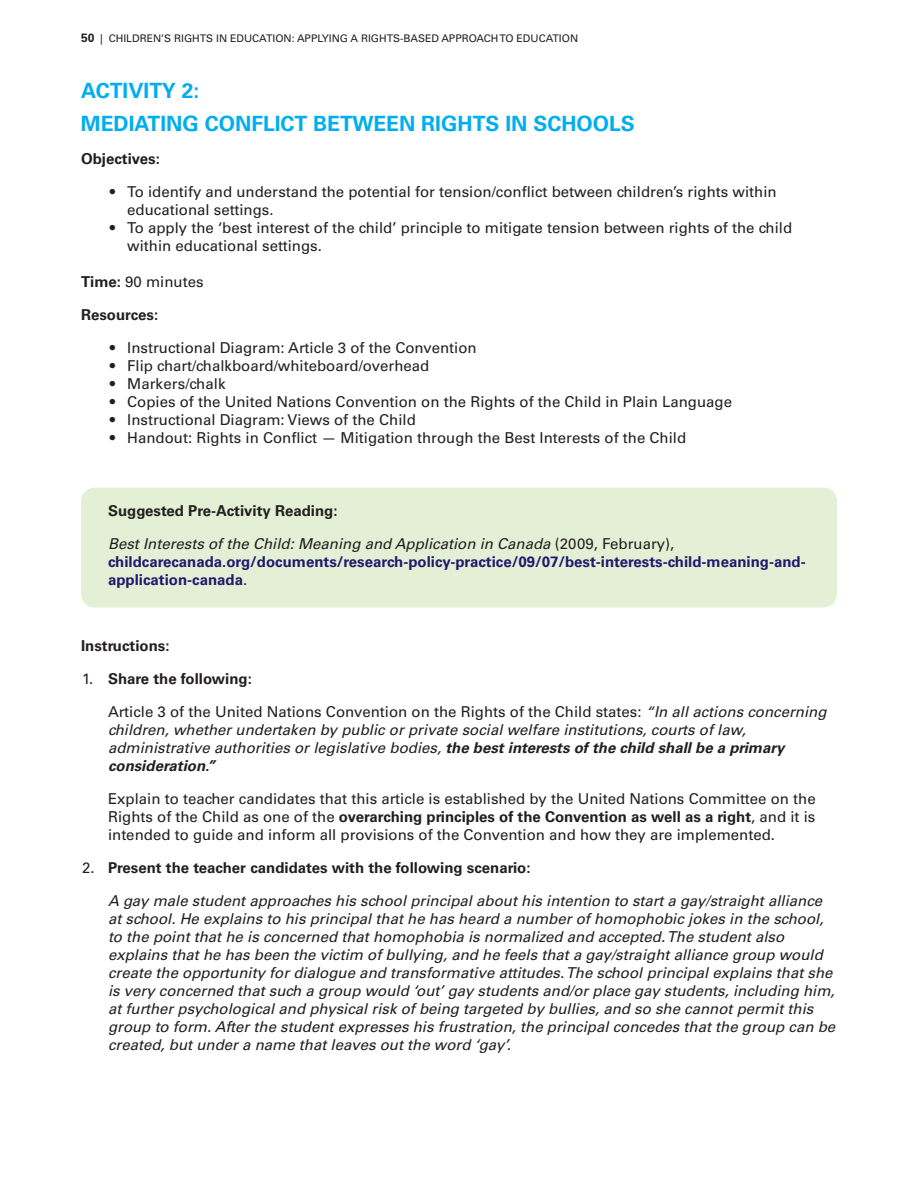
<style>
.page{position:relative;width:918px;height:1188px;background:#fff}
.page>*{position:absolute;margin:0;border:0;box-sizing:border-box;transform-origin:0 0}
.t1{font:700 21px/33px "Univers LT Std";color:#00aeef}
.t2{font:italic 15px/18px "Univers LT Std";color:#231f20}
.t3{font:15px/18px "Univers LT Std";color:#231f20}
.t4{font:700 15px/18px "Univers LT Std";color:#1f1a6d}
.t5{font:700 15px "Univers LT Std";color:#231f20}
.t6{font:10.5px "Univers LT Std";color:#231f20}
.s1{font-weight:700;font-size:12px}
.s2{font-weight:700}
.s3{font-weight:400;font-style:italic;color:#231f20}
.s4{font-weight:400;color:#231f20}
.s5{font-weight:400}
.s6{font-style:normal}
</style>
<div class="page">
<div style="left:81px;top:488px;width:756px;height:120px;background:#e3f0d5;border-radius:14px"></div>
<p class="t6" style="left:81px;top:35px;width:499px"><span class="s1">50</span> | CHILDREN’S RIGHTS IN EDUCATION: APPLYING A RIGHTS-BASED APPROACHTO EDUCATION</p>
<h1 class="t1" style="left:81px;top:76px;width:555px">ACTIVITY 2:<br>MEDIATING CONFLICT BETWEEN RIGHTS IN SCHOOLS</h1>
<p class="t5" style="left:81px;top:153px;width:80px">Objectives:</p>
<p class="t3" style="left:127px;top:184px;width:651px;text-indent:-18px">• To identify and understand the potential for tension/conflict between children’s rights within educational settings.</p>
<p class="t3" style="left:127px;top:220px;width:666px;text-indent:-18px">• To apply the ‘best interest of the child’ principle to mitigate tension between rights of the child within educational settings.</p>
<p class="t3" style="left:81px;top:274px;width:124px"><span class="s2">Time:</span> 90 minutes</p>
<p class="t5" style="left:81px;top:309px;width:79px">Resources:</p>
<p class="t3" style="left:110px;top:340px;width:368px">• Instructional Diagram: Article 3 of the Convention</p>
<p class="t3" style="left:110px;top:358px;width:321px">• Flip chart/chalkboard/whiteboard/overhead</p>
<p class="t3" style="left:110px;top:376px;width:117px">• Markers/chalk</p>
<p class="t3" style="left:110px;top:394px;width:624px">• Copies of the United Nations Convention on the Rights of the Child in Plain Language</p>
<p class="t3" style="left:110px;top:412px;width:308px">• Instructional Diagram: Views of the Child</p>
<p class="t3" style="left:110px;top:430px;width:578px">• Handout: Rights in Conflict — Mitigation through the Best Interests of the Child</p>
<p class="t5" style="left:108px;top:505px;width:231px">Suggested Pre-Activity Reading:</p>
<p class="t4" style="left:108px;top:536px;width:699px"><span class="s3">Best Interests of the Child: Meaning and Application in Canada</span> <span class="s4">(2009, February), </span>childcarecanada.org/documents/research-policy-practice/09/07/best-interests-child-meaning-and&shy;application-canada<span class="s4">.</span></p>
<p class="t5" style="left:81px;top:640px;width:90px">Instructions:</p>
<p class="t5" style="left:82px;top:673px;width:171px"><span class="s5">1.</span> Share the following:</p>
<p class="t2" style="left:108px;top:704px;width:720px"><span class="s6">Article 3 of the United Nations Convention on the Rights of the Child states:</span> “In all actions concerning children, whether undertaken by public or private social welfare institutions, courts of law, administrative authorities or legislative bodies, <span class="s2">the best interests of the child shall be a primary consideration.”</span></p>
<p class="t3" style="left:108px;top:791px;width:709px;text-align:justify">Explain to teacher candidates that this article is established by the United Nations Committee on the Rights of the Child as one of the <span class="s2">overarching principles of the Convention as well as a right</span>, and it is intended to guide and inform all provisions of the Convention and how they are implemented.</p>
<p class="t5" style="left:82px;top:862px;width:450px"><span class="s5">2.</span> Present the teacher candidates with the following scenario:</p>
<p class="t2" style="left:108px;top:893px;width:729px">A gay male student approaches his school principal about his intention to start a gay/straight alliance at school. He explains to his principal that he has heard a number of homophobic jokes in the school, to the point that he is concerned that homophobia is normalized and accepted.The student also explains that he has been the victim of bullying, and he feels that a gay/straight alliance group would create the opportunity for dialogue and transformative attitudes.The school principal explains that she is very concerned that such a group would ‘out’ gay students and/or place gay students, including him, at further psychological and physical risk of being targeted by bullies, and so she cannot permit this group to form. After the student expresses his frustration, the principal concedes that the group can be created, but under a name that leaves out the word ‘gay’.</p>
</div>
